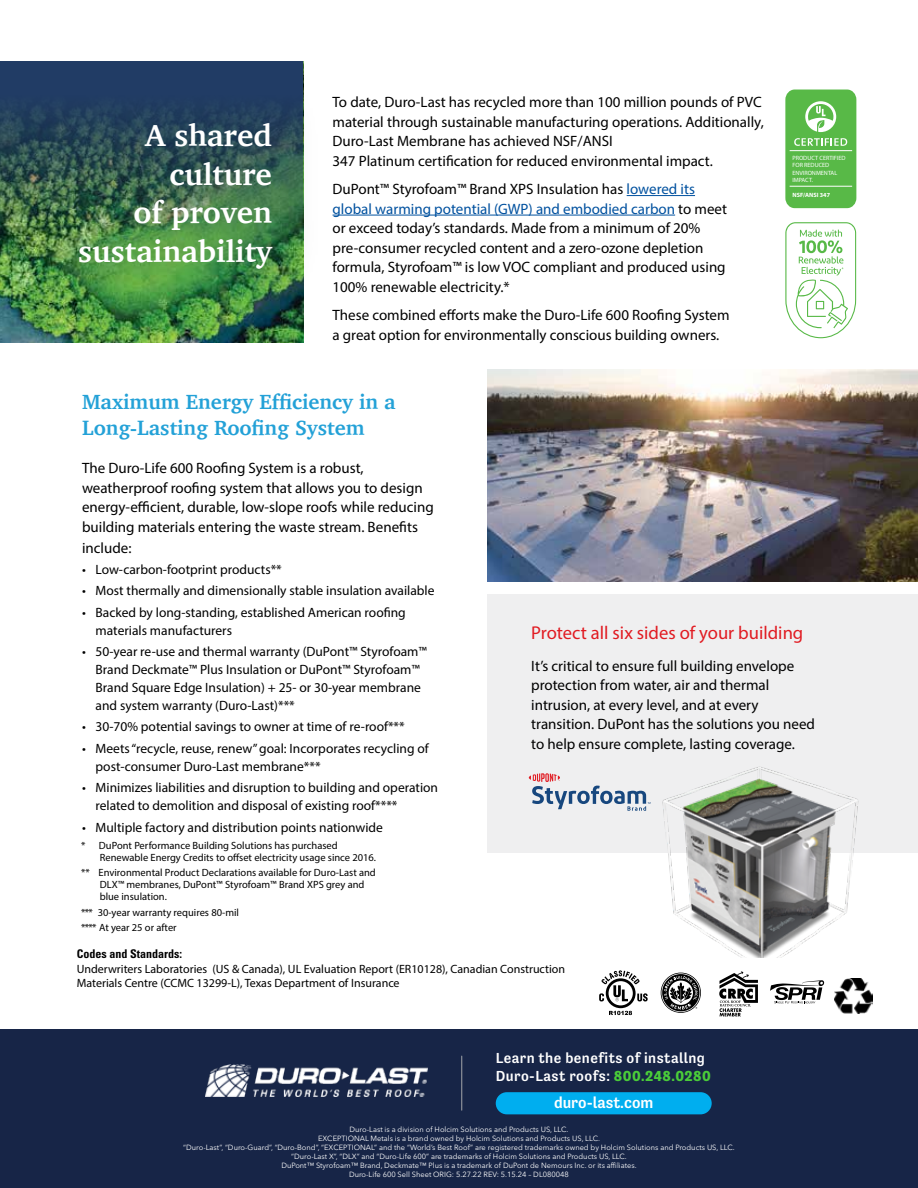
<style>
.page{position:relative;width:918px;height:1188px;background:#fff}
.page>*{position:absolute;margin:0;border:0;box-sizing:border-box;transform-origin:0 0}
.t1{font:700 31.2px/38.5px "Charter";color:#fff;text-align:right}
.t2{font:700 21px/25.5px "Charter";color:#23a1d7}
.t3{font:18.6px "Myriad Pro";color:#e11b22}
.t4{font:500 16.2px "Tenso";color:#fff}
.t5{font:15px/19.5px "Myriad Pro";color:#000}
.t6{font:500 14.85px/17.9px "Tenso";letter-spacing:.03em;color:#fff}
.t7{font:13.5px/18px "Myriad Pro";color:#000}
.t8{font:12px/14.4px "Myriad Pro";color:#000}
.t9{font:700 condensed 12px "Univers LT Pro";color:#000}
.t10{font:10.5px/12px "Myriad Pro";color:#000}
.t11{font:7.5px/9px "Avenir Next LT Pro";color:#fff;text-align:center}
.t12{font:6.15px/7.4px "Myriad Pro";color:#fff}
.t13{font:700 6.15px "Myriad Pro";color:#fff}
.s1{color:#00519f}
.s2{font-weight:700;color:#4acc39}
</style>
<div class="page">
<div style="left:488px;top:594px;width:430px;height:258px;background:#efeff0"></div>
<img style="left:0;top:266px;width:303px;height:76px">
<img style="left:0;top:62px;width:303px;height:204px">
<svg style="left:719px;top:971px;width:39px;height:45px"></svg>
<svg style="left:661px;top:973px;width:40px;height:40px"></svg>
<svg style="left:770px;top:980px;width:54px;height:23px"></svg>
<svg style="left:599px;top:970px;width:49px;height:45px"></svg>
<svg style="left:529px;top:773px;width:122px;height:38px"></svg>
<div style="left:27px;top:71px;width:297px;height:249px;background:#213c65;opacity:.17"></div>
<hr style="left:627px;top:195px;width:68px;height:1px;background:#00519f">
<hr style="left:333px;top:215px;width:342px;height:1px;background:#00519f">
<img style="left:653px;top:766px;width:210px;height:191px">
<svg style="left:785px;top:222px;width:71px;height:116px"></svg>
<svg style="left:785px;top:90px;width:71px;height:118px;background:#68bf58"></svg>
<hr style="left:790px;top:186px;width:62px;height:1px;background:#fff">
<img style="left:488px;top:369px;width:430px;height:212px">
<div style="left:0;top:1030px;width:918px;height:158px;background:#172547"></div>
<img style="left:206px;top:1065px;width:222px;height:32px">
<hr style="left:461px;top:1056px;width:1px;height:55px;background:#a9abae">
<div style="left:496px;top:1092px;width:216px;height:22px;background:#00aeef;border-radius:11px"></div>
<img style="left:835px;top:979px;width:37px;height:35px">
<h1 class="t1" style="left:78px;top:116px;width:195px">A shared culture<br>of proven sustainability</h1>
<p class="t5" style="left:333px;top:92px;width:433px">To date, Duro-Last has recycled more than 100 million pounds of PVC material through sustainable manufacturing operations. Additionally, Duro-Last Membrane has achieved NSF/ANSI<br>347 Platinum certification for reduced environmental impact.</p>
<p class="t5" style="left:333px;top:179px;width:396px">DuPont™ Styrofoam™ Brand XPS Insulation has <span class="s1">lowered its global warming potential (GWP) and embodied carbon</span> to meet or exceed today’s standards. Made from a minimum of 20% pre-consumer recycled content and a zero-ozone depletion formula, Styrofoam™ is low VOC compliant and produced using 100% renewable electricity.*</p>
<p class="t5" style="left:333px;top:305px;width:399px">These combined efforts make the Duro-Life 600 Roofing System a great option for environmentally conscious building owners.</p>
<p class="t12" style="left:792px;top:154px;width:55px">PRODUCT CERTIFIED<br>FOR REDUCED<br>ENVIRONMENTAL<br>IMPACT.</p>
<p class="t13" style="left:792px;top:191px;width:39px">NSF/ANSI 347</p>
<h2 class="t2" style="left:82px;top:389px;width:315px">Maximum Energy Efficiency in a<br>Long-Lasting Roofing System</h2>
<p class="t5" style="left:82px;top:458px;width:353px">The Duro-Life 600 Roofing System is a robust, weatherproof roofing system that allows you to design energy-efficient, durable, low-slope roofs while reducing building materials entering the waste stream. Benefits</p>
<p class="t5" style="left:82px;top:538px;width:51px">include:</p>
<p class="t7" style="left:82px;top:560px;width:201px">• Low-carbon-footprint products**</p>
<p class="t7" style="left:82px;top:582px;width:354px">• Most thermally and dimensionally stable insulation available</p>
<p class="t7" style="left:96px;top:603px;width:312px;text-indent:-14px">• Backed by long-standing, established American roofing materials manufacturers</p>
<p class="t7" style="left:96px;top:642px;width:333px;text-indent:-14px">• 50-year re-use and thermal warranty (DuPont™ Styrofoam™ Brand Deckmate™ Plus Insulation or DuPont™ Styrofoam™ Brand Square Edge Insulation) + 25- or 30-year membrane and system warranty (Duro-Last)***</p>
<p class="t7" style="left:82px;top:718px;width:324px">• 30-70% potential savings to owner at time of re-roof***</p>
<p class="t7" style="left:96px;top:739px;width:335px;text-indent:-14px">• Meets “recycle, reuse, renew” goal: Incorporates recycling of post-consumer Duro-Last membrane***</p>
<p class="t7" style="left:96px;top:778px;width:344px;text-indent:-14px">• Minimizes liabilities and disruption to building and operation related to demolition and disposal of existing roof****</p>
<p class="t7" style="left:82px;top:818px;width:302px">• Multiple factory and distribution points nationwide</p>
<p class="t10" style="left:100px;top:839px;width:278px;text-indent:-19px">* DuPont Performance Building Solutions has purchased<br>Renewable Energy Credits to offset electricity usage since 2016.</p>
<p class="t10" style="left:100px;top:867px;width:278px;text-indent:-19px">** Environmental Product Declarations available for Duro-Last and<br>DLX™ membranes, DuPont™ Styrofoam™ Brand XPS grey and blue insulation.</p>
<p class="t10" style="left:81px;top:904px;width:160px;line-height:15.3px">*** 30-year warranty requires 80-mil **** At year 25 or after</p>
<p class="t3" style="left:531px;top:621px;width:274px">Protect all six sides of your building</p>
<p class="t5" style="left:531px;top:656px;width:285px">It’s critical to ensure full building envelope protection from water, air and thermal intrusion, at every level, and at every transition. DuPont has the solutions you need to help ensure complete, lasting coverage.</p>
<p class="t9" style="left:77px;top:947px;width:107px">Codes and Standards:</p>
<p class="t8" style="left:77px;top:961px;width:490px">Underwriters Laboratories (US &amp; Canada), UL Evaluation Report (ER10128), Canadian Construction<br>Materials Centre (CCMC 13299-L), Texas Department of Insurance</p>
<p class="t6" style="left:496px;top:1049px;width:217px">Learn the benefits of installng<br>Duro-Last roofs: <span class="s2">800.248.0280</span></p>
<p class="t4" style="left:554px;top:1093px;width:101px">duro-last.com</p>
<p class="t11" style="left:183px;top:1125px;width:553px">Duro-Last is a division of Holcim Solutions and Products US, LLC.<br>EXCEPTIONAL Metals is a brand owned by Holcim Solutions and Products US, LLC.<br>“Duro-Last”, “Duro-Guard”, “Duro-Bond”, “EXCEPTIONAL” and the “World’s Best Roof” are registered trademarks owned by Holcim Solutions and Products US, LLC. “Duro-Last X”, “DLX” and “Duro-Life 600” are trademarks of Holcim Solutions and Products US, LLC.<br>DuPont™ Styrofoam™ Brand, Deckmate™ Plus is a trademark of DuPont de Nemours Inc. or its affiliates.<br>Duro-Life 600 Sell Sheet ORIG: 5.27.22 REV: 5.15.24 – DL080048</p>
</div>
